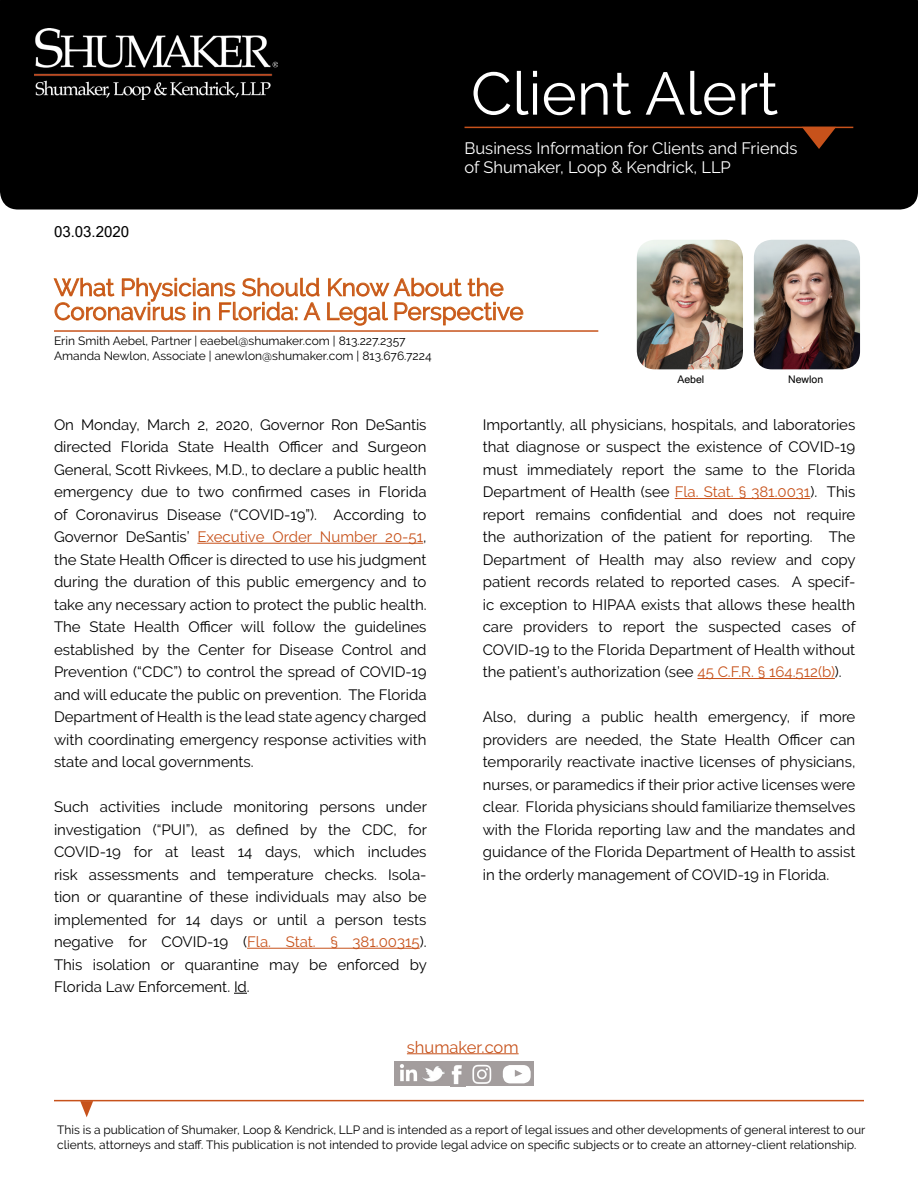
<style>
.page{position:relative;width:918px;height:1188px;background:#fff}
.page>*{position:absolute;margin:0;border:0;box-sizing:border-box;transform-origin:0 0}
.t1{font:60px "Raleway";color:#fff}
.t2{font:24px "Raleway";color:#c7521b}
.t3{font:16.5px/19.5px "Raleway";color:#fff}
.t4{font:16.5px "Raleway";color:#c7521b}
.t5{font:15px/22.5px "Raleway";color:#000;text-align:justify}
.t6{font:15px "Microsoft Sans Serif";color:#000}
.t7{font:12px/15px "Raleway";color:#000}
.t8{font:10.5px "Microsoft Sans Serif";color:#000}
.s1{color:#c7521b}
</style>
<div class="page">
<div style="left:0;top:0;width:918px;height:210px;background:#000"></div>
<img style="left:35px;top:29px;width:242px;height:70px">
<svg style="left:53px;top:278px;width:268px;height:43px"></svg>
<svg style="left:327px;top:278px;width:197px;height:48px"></svg>
<hr style="left:197px;top:543px;width:226px;height:1px;background:#c7521b">
<hr style="left:247px;top:948px;width:173px;height:1px;background:#c7521b">
<svg style="left:234px;top:993px;width:13px;height:1px"></svg>
<img style="left:754px;top:240px;width:106px;height:129px">
<img style="left:637px;top:240px;width:106px;height:129px">
<hr style="left:465px;top:127px;width:388px;height:1px;background:#c7521b">
<svg style="left:802px;top:128px;width:34px;height:21px"></svg>
<hr style="left:54px;top:330px;width:544px;height:2px;background:#c7521b">
<hr style="left:54px;top:1100px;width:810px;height:1px;background:#c7521b">
<svg style="left:80px;top:1101px;width:13px;height:16px"></svg>
<hr style="left:407px;top:1053px;width:112px;height:1px;background:#c7521b">
<div style="left:394px;top:1062px;width:140px;height:24px;background:#a39d9d"></div>
<img style="left:400px;top:1064px;width:17px;height:18px">
<img style="left:422px;top:1066px;width:23px;height:16px">
<img style="left:451px;top:1065px;width:11px;height:20px">
<div style="left:503px;top:1065px;width:28px;height:18px;background:#fff;border-radius:8px"></div>
<svg style="left:515px;top:1070px;width:7px;height:7px"></svg>
<img style="left:472px;top:1064px;width:20px;height:20px">
<hr style="left:675px;top:498px;width:135px;height:1px;background:#c7521b">
<hr style="left:697px;top:678px;width:138px;height:1px;background:#c7521b">
<p class="t6" style="left:54px;top:222px;width:77px">03.03.2020</p>
<p class="t1" style="left:471px;top:59px;width:309px">Client Alert</p>
<p class="t3" style="left:465px;top:138px;width:335px">Business Information for Clients and Friends of Shumaker, Loop &amp; Kendrick, LLP</p>
<p class="t2" style="left:54px;top:273px;width:451px">What Physicians Should Know About the</p>
<p class="t2" style="left:54px;top:297px;width:471px">Coronavirus in Florida: A Legal Perspective</p>
<p class="t7" style="left:54px;top:334px;width:353px">Erin Smith Aebel, Partner | eaebel@shumaker.com | 813.227.2357</p>
<p class="t7" style="left:54px;top:348px;width:379px">Amanda Newlon, Associate | anewlon@shumaker.com | 813.676.7224</p>
<p class="t8" style="left:677px;top:372px;width:28px">Aebel</p>
<p class="t8" style="left:788px;top:372px;width:37px">Newlon</p>
<p class="t5" style="left:54px;top:413px;width:374px">On Monday, March 2, 2020, Governor Ron DeSantis directed Florida State Health Officer and Surgeon General, Scott Rivkees, M.D., to declare a public health emergency due to two confirmed cases in Florida of Coronavirus Disease (“COVID-19”). According to Governor DeSantis’ <span class="s1">Executive Order Number 20-51</span>, the State Health Officer is directed to use his judgment during the duration of this public emergency and to take any necessary action to protect the public health.<br>The State Health Officer will follow the guidelines established by the Center for Disease Control and Prevention (“CDC”) to control the spread of COVID-19 and will educate the public on prevention. The Florida Department of Health is the lead state agency charged with coordinating emergency response activities with state and local governments.</p>
<p class="t5" style="left:54px;top:796px;width:374px">Such activities include monitoring persons under investigation (“PUI”), as defined by the CDC, for COVID-19 for at least 14 days, which includes risk assessments and temperature checks. Isola&shy;tion or quarantine of these individuals may also be implemented for 14 days or until a person tests negative for COVID-19 (<span class="s1">Fla. Stat. § 381.00315</span>).<br>This isolation or quarantine may be enforced by Florida Law Enforcement. Id.</p>
<p class="t5" style="left:483px;top:413px;width:374px">Importantly, all physicians, hospitals, and laboratories that diagnose or suspect the existence of COVID-19 must immediately report the same to the Florida Department of Health (see <span class="s1">Fla. Stat. § 381.0031</span>). This report remains confidential and does not require the authorization of the patient for reporting. The Department of Health may also review and copy patient records related to reported cases. A specif&shy;ic exception to HIPAA exists that allows these health care providers to report the suspected cases of COVID-19 to the Florida Department of Health without the patient’s authorization (see <span class="s1">45 C.F.R. § 164.512(b)</span>).</p>
<p class="t5" style="left:483px;top:706px;width:374px">Also, during a public health emergency, if more providers are needed, the State Health Officer can temporarily reactivate inactive licenses of physicians, nurses, or paramedics if their prior active licenses were clear. Florida physicians should familiarize themselves with the Florida reporting law and the mandates and guidance of the Florida Department of Health to assist in the orderly management of COVID-19 in Florida.</p>
<p class="t4" style="left:407px;top:1037px;width:113px">shumaker.com</p>
<p class="t7" style="left:57px;top:1122px;width:810px">This is a publication of Shumaker, Loop &amp; Kendrick, LLP and is intended as a report of legal issues and other developments of general interest to our clients, attorneys and staff. This publication is not intended to provide legal advice on specific subjects or to create an attorney-client relationship.</p>
</div>
